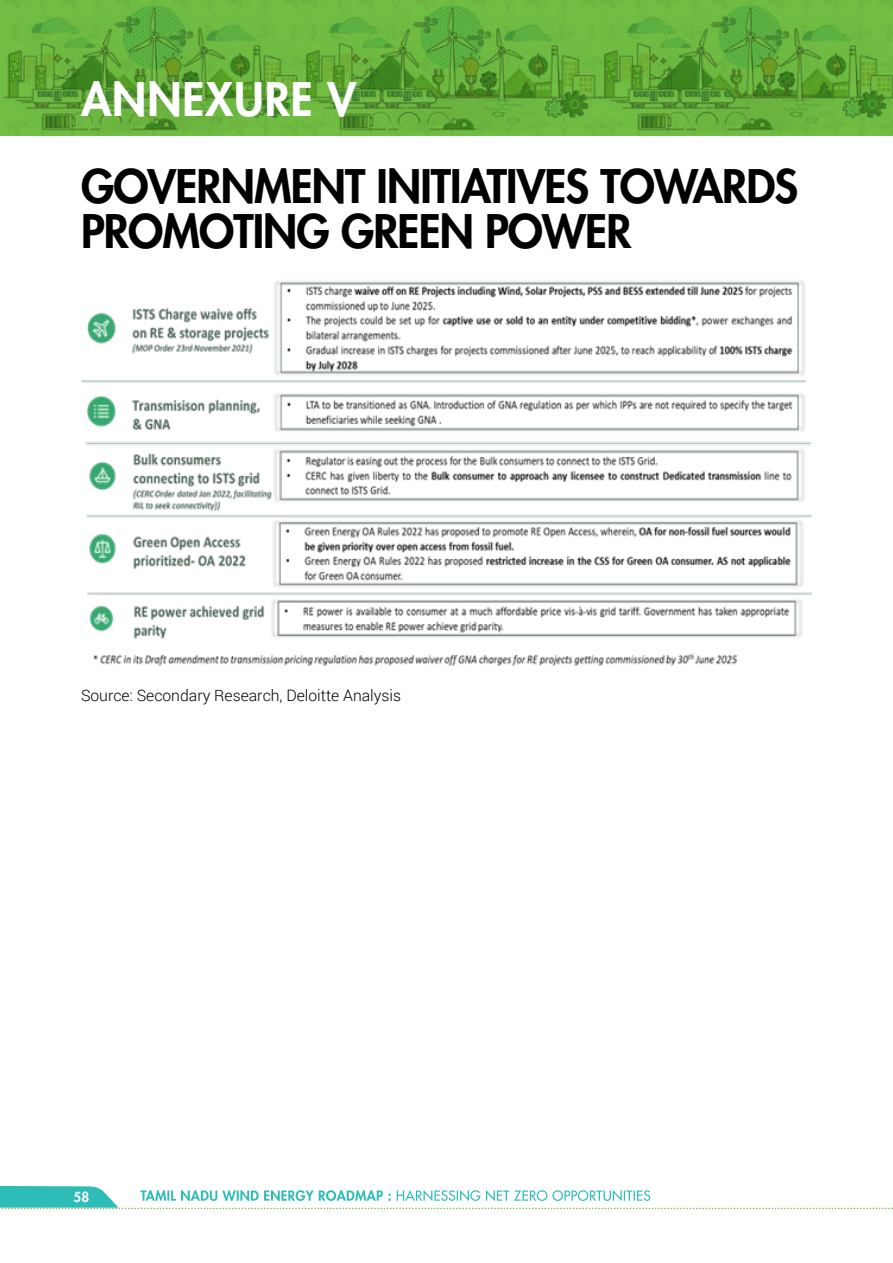
<style>
.page{position:relative;width:893px;height:1263px;background:#fff}
.page>*{position:absolute;margin:0;border:0;box-sizing:border-box;transform-origin:0 0}
.t1{font:800 45px/45px "Futura LT";letter-spacing:-.02em;color:#000}
.t2{font:800 45px "Futura LT";letter-spacing:.02em;color:#fff}
.t3{font:300 15.75px "Roboto";color:#000}
.t4{font:800 13.5px "Futura LT";color:#fff}
</style>
<div class="page">
<svg style="left:0;top:1186px;width:893px;height:23px"></svg>
<svg style="left:0;top:0;width:893px;height:136px;background:#63ac3a"></svg>
<img style="left:2px;top:0;width:297px;height:136px">
<img style="left:299px;top:0;width:310px;height:136px">
<img style="left:82px;top:281px;width:730px;height:385px">
<p class="t2" style="left:81px;top:69px;width:277px">ANNEXURE V</p>
<p class="t1" style="left:81px;top:163px;width:719px">GOVERNMENT INITIATIVES TOWARDS<br>PROMOTING GREEN POWER</p>
<p class="t3" style="left:81px;top:684px;width:322px">Source: Secondary Research, Deloitte Analysis</p>
<p class="t4" style="left:73px;top:1188px;width:17px">58</p>
</div>
